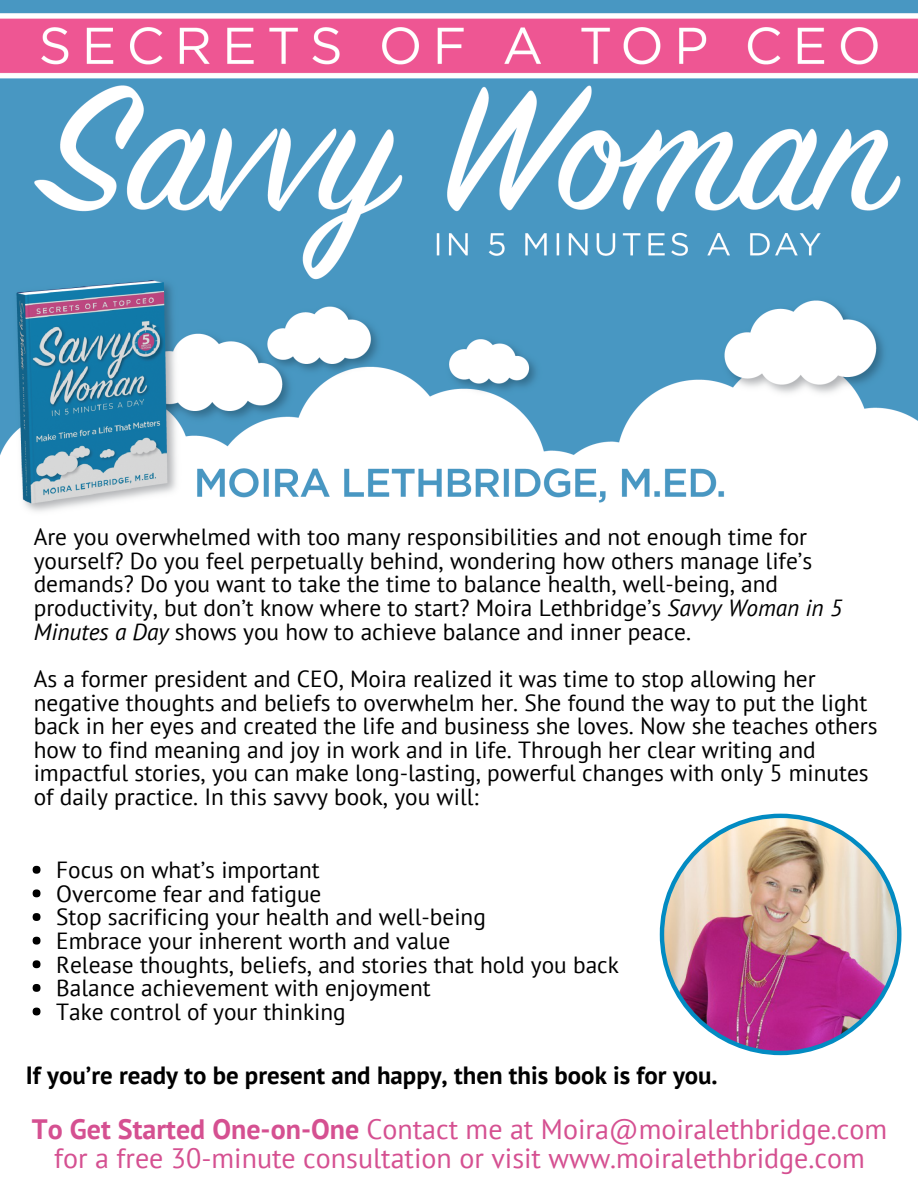
<style>
.page{position:relative;width:918px;height:1188px;background:#fff}
.page>*{position:absolute;margin:0;border:0;box-sizing:border-box;transform-origin:0 0}
.t1{font:28.05px/29.2px "PT Sans";color:#d55091;text-align:center}
.t2{font:700 24.9px "PT Sans";color:#000}
.t3{font:23.4px/23.7px "PT Sans";color:#000}
.s1{font-style:italic}
.s2{font-weight:700}
</style>
<div class="page">
<div style="left:33px;top:866px;width:7px;height:8px;background:#000;border-radius:50%"></div>
<div style="left:33px;top:889px;width:7px;height:8px;background:#000;border-radius:50%"></div>
<div style="left:33px;top:913px;width:7px;height:8px;background:#000;border-radius:50%"></div>
<div style="left:33px;top:937px;width:7px;height:8px;background:#000;border-radius:50%"></div>
<div style="left:33px;top:960px;width:7px;height:8px;background:#000;border-radius:50%"></div>
<div style="left:33px;top:984px;width:7px;height:8px;background:#000;border-radius:50%"></div>
<div style="left:33px;top:1008px;width:7px;height:7px;background:#000;border-radius:50%"></div>
<img style="left:0;top:0;width:918px;height:512px">
<img style="left:660px;top:814px;width:241px;height:241px">
<p class="t3" style="left:34px;top:525px;width:810px">Are you overwhelmed with too many responsibilities and not enough time for yourself? Do you feel perpetually behind, wondering how others manage life’s demands? Do you want to take the time to balance health, well-being, and productivity, but don’t know where to start? Moira Lethbridge’s <span class="s1">Savvy Woman in 5<br>Minutes a Day</span> shows you how to achieve balance and inner peace.</p>
<p class="t3" style="left:34px;top:666px;width:845px">As a former president and CEO, Moira realized it was time to stop allowing her negative thoughts and beliefs to overwhelm her. She found the way to put the light back in her eyes and created the life and business she loves. Now she teaches others how to find meaning and joy in work and in life. Through her clear writing and impactful stories, you can make long-lasting, powerful changes with only 5 minutes of daily practice. In this savvy book, you will:</p>
<p class="t3" style="left:56px;top:858px;width:564px">Focus on what’s important<br>Overcome fear and fatigue<br>Stop sacrificing your health and well-being<br>Embrace your inherent worth and value<br>Release thoughts, beliefs, and stories that hold you back Balance achievement with enjoyment<br>Take control of your thinking</p>
<p class="t2" style="left:26px;top:1059px;width:693px">If you’re ready to be present and happy, then this book is for you.</p>
<p class="t1" style="left:32px;top:1114px;width:857px"><span class="s2">To Get Started One-on-One</span> Contact me at Moira@moiralethbridge.com for a free 30-minute consultation or visit www.moiralethbridge.com</p>
</div>
